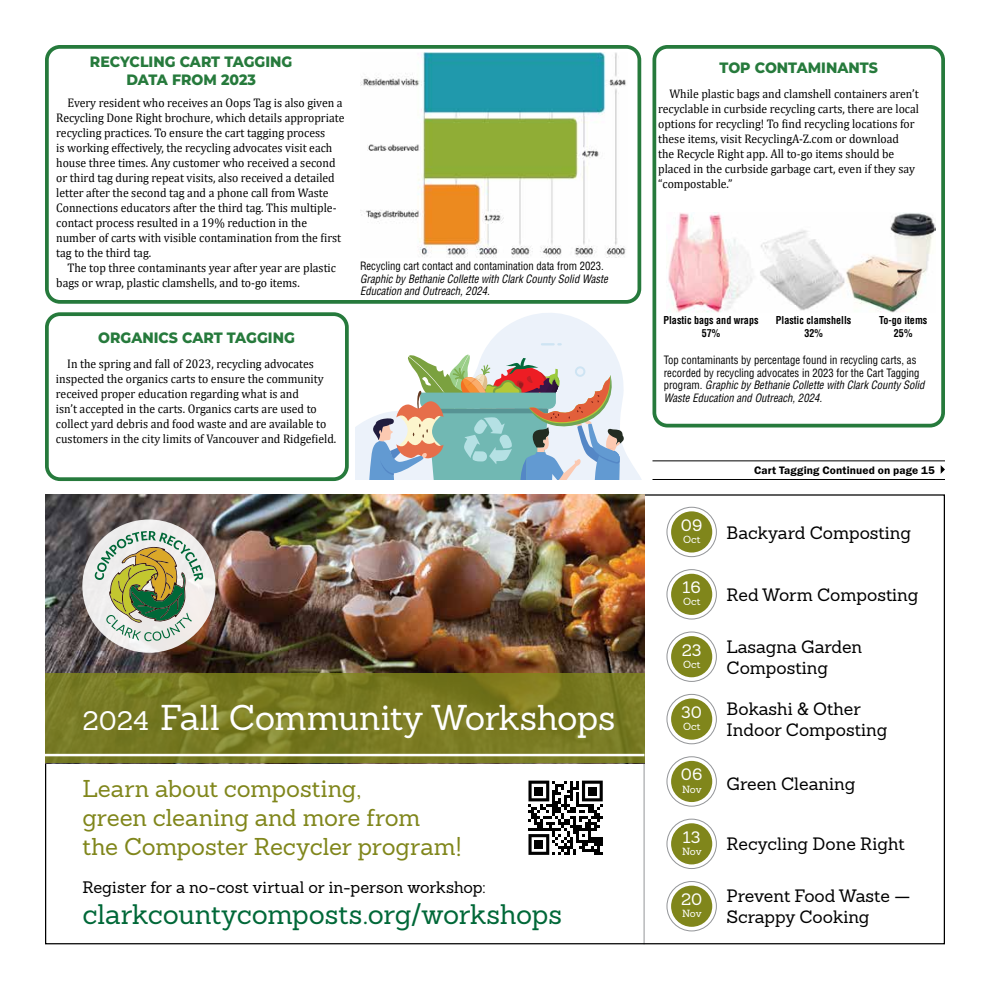
<style>
.page{position:relative;width:990px;height:990px;background:#fff}
.page>*{position:absolute;margin:0;border:0;box-sizing:border-box;transform-origin:0 0}
.t1{font:35px "Sanchez";letter-spacing:-.005em;color:#fff}
.t2{font:27.5px "Sanchez";letter-spacing:-.01em;color:#006838}
.t3{font:23.75px/28.8px "Sanchez";letter-spacing:-.005em;color:#80861b}
.t4{font:17.5px/21px "Sanchez";color:#000}
.t5{font:16.25px "Sanchez";color:#000}
.t6{font:16.25px "Sanchez";color:#fff}
.t7{font:800 15px/18px "Montserrat";color:#267a3c;text-align:center;scale:.94 1}
.t8{font:12.5px/15px "Cambria";color:#000;scale:.94 1}
.t9{font:condensed 11.25px/12.5px "Helvetica LT Std";color:#000;scale:.95 1}
.t10{font:italic condensed 11.25px/12.5px "Helvetica LT Std";color:#000;scale:.95 1}
.t11{font:11.25px "Franklin Gothic URW Dem";letter-spacing:.01em;color:#000}
.t12{font:700 condensed 10.62px/13.2px "Helvetica LT Std";color:#000;text-align:center;scale:.95 1}
.t13{font:10.12px "Sanchez";color:#fff}
.s1{font-size:26.25px}
.s2{font-style:italic}
</style>
<div class="page">
<hr style="left:652px;top:461px;width:293px;height:1px;background:#000">
<hr style="left:652px;top:479px;width:293px;height:1px;background:#000">
<svg style="left:941px;top:465px;width:4px;height:9px"></svg>
<hr style="left:644px;top:494px;width:1px;height:450px;background:#939598">
<div style="left:667px;top:632px;width:50px;height:50px;border:1px solid #939598;border-radius:50%"></div>
<div style="left:671px;top:636px;width:41px;height:41px;background:#80861b;border-radius:50%"></div>
<div style="left:667px;top:694px;width:50px;height:50px;border:1px solid #939598;border-radius:50%"></div>
<div style="left:671px;top:699px;width:41px;height:41px;background:#80861b;border-radius:50%"></div>
<div style="left:667px;top:757px;width:50px;height:49px;border:1px solid #939598;border-radius:50%"></div>
<div style="left:671px;top:761px;width:41px;height:41px;background:#80861b;border-radius:50%"></div>
<div style="left:667px;top:819px;width:50px;height:50px;border:1px solid #939598;border-radius:50%"></div>
<div style="left:671px;top:823px;width:41px;height:41px;background:#80861b;border-radius:50%"></div>
<div style="left:667px;top:881px;width:50px;height:50px;border:1px solid #939598;border-radius:50%"></div>
<div style="left:671px;top:886px;width:41px;height:41px;background:#80861b;border-radius:50%"></div>
<div style="left:667px;top:569px;width:50px;height:50px;border:1px solid #939598;border-radius:50%"></div>
<div style="left:671px;top:574px;width:41px;height:41px;background:#80861b;border-radius:50%"></div>
<div style="left:667px;top:507px;width:50px;height:50px;border:1px solid #939598;border-radius:50%"></div>
<div style="left:671px;top:511px;width:41px;height:42px;background:#80861b;border-radius:50%"></div>
<svg style="left:528px;top:781px;width:75px;height:74px"></svg>
<div style="left:534px;top:787px;width:9px;height:8px;background:#000"></div>
<div style="left:588px;top:787px;width:9px;height:8px;background:#000"></div>
<div style="left:534px;top:840px;width:9px;height:9px;background:#000"></div>
<img style="left:45px;top:494px;width:599px;height:179px">
<svg style="left:45px;top:673px;width:599px;height:90px;fill:#797a23"></svg>
<svg style="left:82px;top:520px;width:134px;height:133px;fill:#efedec"></svg>
<svg style="left:95px;top:531px;width:108px;height:110px"></svg>
<hr style="left:45px;top:754px;width:599px;height:2px;background:#fff">
<div style="left:45px;top:45px;width:596px;height:259px;border:4px solid #267a3c;border-radius:13px"></div>
<div style="left:45px;top:312px;width:304px;height:169px;border:4px solid #267a3c;border-radius:13px"></div>
<div style="left:652px;top:45px;width:293px;height:383px;border:4px solid #267a3c;border-radius:13px"></div>
<img style="left:360px;top:52px;width:266px;height:206px">
<img style="left:668px;top:212px;width:267px;height:101px">
<svg style="left:355px;top:313px;width:286px;height:167px"></svg>
<svg style="left:541px;top:343px;width:21px;height:2px"></svg>
<svg style="left:368px;top:353px;width:258px;height:127px"></svg>
<p class="t7" style="left:90px;top:52px;width:217px">RECYCLING CART TAGGING<br>DATA FROM 2023</p>
<p class="t7" style="left:720px;top:57px;width:170px">TOP CONTAMINANTS</p>
<p class="t8" style="left:56px;top:95px;width:308px;text-indent:11px">Every resident who receives an Oops Tag is also given a Recycling Done Right brochure, which details appropriate recycling practices. To ensure the cart tagging process<br>is working effectively, the recycling advocates visit each house three times. Any customer who received a second or third tag during repeat visits, also received a detailed letter after the second tag and a phone call from Waste Connections educators after the third tag. This multiple&shy;contact process resulted in a 19% reduction in the number of carts with visible contamination from the first tag to the third tag.</p>
<p class="t8" style="left:56px;top:260px;width:299px;text-indent:11px">The top three contaminants year after year are plastic bags or wrap, plastic clamshells, and to-go items.</p>
<p class="t7" style="left:98px;top:327px;width:211px">ORGANICS CART TAGGING</p>
<p class="t8" style="left:56px;top:356px;width:300px;text-indent:11px">In the spring and fall of 2023, recycling advocates inspected the organics carts to ensure the community received proper education regarding what is and<br>isn’t accepted in the carts. Organics carts are used to collect yard debris and food waste and are available to customers in the city limits of Vancouver and Ridgefield.</p>
<p class="t9" style="left:360px;top:260px;width:258px">Recycling cart contact and contamination data from 2023.</p>
<p class="t10" style="left:360px;top:273px;width:262px">Graphic by Bethanie Collette with Clark County Solid Waste<br>Education and Outreach, 2024.</p>
<h1 class="t1" style="left:82px;top:695px;width:535px"><span class="s1">2024</span> Fall Community Workshops</h1>
<h3 class="t3" style="left:82px;top:774px;width:381px">Learn about composting,<br>green cleaning and more from the Composter Recycler program!</h3>
<h3 class="t5" style="left:82px;top:877px;width:405px">Register for a no-cost virtual or in-person workshop:</h3>
<h2 class="t2" style="left:82px;top:897px;width:481px">clarkcountycomposts.org/workshops</h2>
<p class="t8" style="left:658px;top:86px;width:279px;text-indent:11px">While plastic bags and clamshell containers aren’t recyclable in curbside recycling carts, there are local options for recycling! To find recycling locations for these items, visit RecyclingA-Z.com or download<br>the Recycle Right app. All to-go items should be placed in the curbside garbage cart, even if they say “compostable.”</p>
<p class="t12" style="left:664px;top:313px;width:101px">Plastic bags and wraps<br>57%</p>
<p class="t12" style="left:776px;top:313px;width:81px">Plastic clamshells<br>32%</p>
<p class="t12" style="left:879px;top:313px;width:52px">To-go items<br>25%</p>
<p class="t9" style="left:664px;top:354px;width:276px">Top contaminants by percentage found in recycling carts, as recorded by recycling advocates in 2023 for the Cart Tagging program. <span class="s2">Graphic by Bethanie Collette with Clark County Solid Waste Education and Outreach, 2024.</span></p>
<p class="t11" style="left:754px;top:463px;width:182px">Cart Tagging Continued on page 15</p>
<h3 class="t6" style="left:681px;top:515px;width:23px">09</h3>
<p class="t13" style="left:683px;top:533px;width:19px">Oct</p>
<h3 class="t4" style="left:727px;top:522px;width:186px">Backyard Composting</h3>
<h3 class="t6" style="left:683px;top:577px;width:20px">16</h3>
<p class="t13" style="left:683px;top:595px;width:19px">Oct</p>
<h3 class="t4" style="left:727px;top:584px;width:193px">Red Worm Composting</h3>
<h3 class="t6" style="left:682px;top:640px;width:21px">23</h3>
<p class="t13" style="left:683px;top:658px;width:19px">Oct</p>
<h3 class="t6" style="left:681px;top:702px;width:22px">30</h3>
<p class="t13" style="left:683px;top:720px;width:19px">Oct</p>
<h3 class="t4" style="left:727px;top:636px;width:137px">Lasagna Garden<br>Composting</h3>
<h3 class="t4" style="left:727px;top:698px;width:162px">Bokashi &amp; Other<br>Indoor Composting</h3>
<h3 class="t6" style="left:681px;top:764px;width:23px">06</h3>
<p class="t13" style="left:682px;top:783px;width:21px">Nov</p>
<h3 class="t4" style="left:727px;top:773px;width:130px">Green Cleaning</h3>
<h3 class="t6" style="left:683px;top:827px;width:19px">13</h3>
<p class="t13" style="left:682px;top:845px;width:21px">Nov</p>
<h3 class="t4" style="left:727px;top:834px;width:180px">Recycling Done Right</h3>
<h3 class="t6" style="left:681px;top:889px;width:23px">20</h3>
<p class="t13" style="left:682px;top:907px;width:21px">Nov</p>
<h3 class="t4" style="left:727px;top:886px;width:186px">Prevent Food Waste —<br>Scrappy Cooking</h3>
</div>
